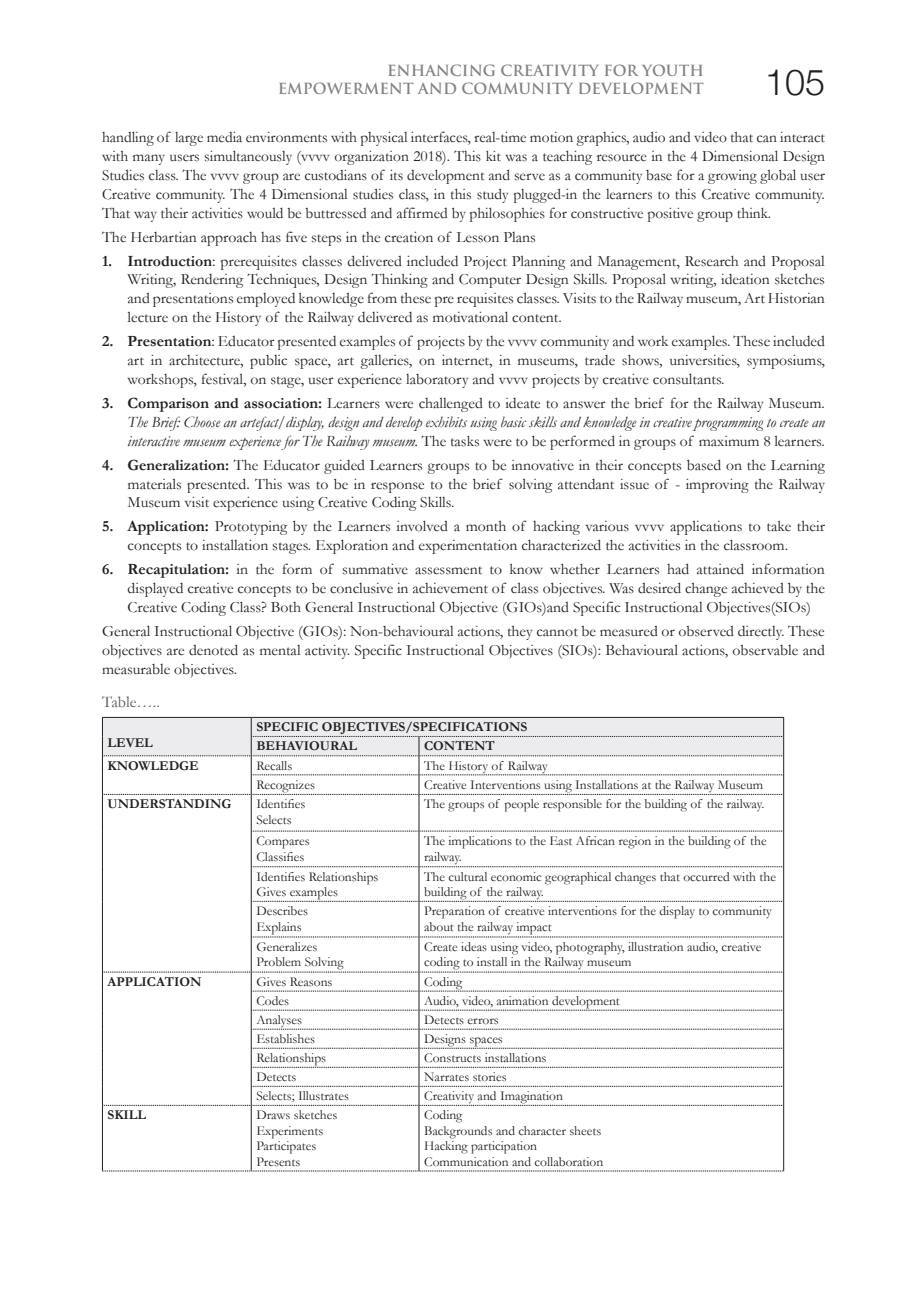
<style>
.page{position:relative;width:906px;height:1289px;background:#fff}
.page>*{position:absolute;margin:0;border:0;box-sizing:border-box;transform-origin:0 0}
.t1{font:300 36px "Helvetica Neue";color:#231f20}
.t2{font:16.2px "Garamond";color:#57585a}
.t3{font:15.75px/18.9px "Garamond";color:#231f20;text-align:justify}
.t4{font:italic 15.75px/18.9px "Garamond";color:#231f20;text-align:justify}
.t5{font:700 15px/18px "Trajan Pro";color:#808285;text-align:right}
.t6{font:13.5px/15.5px "Garamond";color:#231f20}
.t7{font:700 13.5px/19px "Garamond";color:#231f20}
.s1{font-weight:700}
.s2{font-weight:700;font-style:normal}
.s3{font-style:normal}
</style>
<div class="page">
<hr style="left:102px;top:794px;width:1px;height:37px;background:#231f20">
<hr style="left:102px;top:831px;width:1px;height:35px;background:#231f20">
<hr style="left:102px;top:866px;width:1px;height:35px;background:#231f20">
<hr style="left:102px;top:901px;width:1px;height:36px;background:#231f20">
<hr style="left:102px;top:937px;width:1px;height:35px;background:#231f20">
<hr style="left:783px;top:794px;width:1px;height:37px;background:#231f20">
<hr style="left:783px;top:831px;width:1px;height:35px;background:#231f20">
<hr style="left:783px;top:866px;width:1px;height:35px;background:#231f20">
<hr style="left:783px;top:901px;width:1px;height:36px;background:#231f20">
<hr style="left:783px;top:937px;width:1px;height:35px;background:#231f20">
<hr style="left:102px;top:1105px;width:1px;height:65px;background:#231f20">
<hr style="left:783px;top:1105px;width:1px;height:65px;background:#231f20">
<hr style="left:251px;top:794px;width:1px;height:37px;background:#231f20">
<hr style="left:419px;top:794px;width:1px;height:37px;background:#231f20">
<hr style="left:251px;top:831px;width:1px;height:35px;background:#231f20">
<hr style="left:419px;top:831px;width:1px;height:35px;background:#231f20">
<hr style="left:251px;top:866px;width:1px;height:35px;background:#231f20">
<hr style="left:419px;top:867px;width:1px;height:34px;background:#231f20">
<hr style="left:251px;top:901px;width:1px;height:36px;background:#231f20">
<hr style="left:419px;top:901px;width:1px;height:35px;background:#231f20">
<hr style="left:251px;top:937px;width:1px;height:34px;background:#231f20">
<hr style="left:419px;top:937px;width:1px;height:34px;background:#231f20">
<hr style="left:251px;top:1105px;width:1px;height:65px;background:#231f20">
<hr style="left:419px;top:1105px;width:1px;height:65px;background:#231f20">
<svg style="left:102px;top:717px;width:682px;height:78px"></svg>
<svg style="left:251px;top:830px;width:532px;height:1px"></svg>
<svg style="left:251px;top:866px;width:532px;height:1px"></svg>
<svg style="left:251px;top:901px;width:532px;height:1px"></svg>
<svg style="left:251px;top:936px;width:532px;height:1px"></svg>
<svg style="left:102px;top:971px;width:682px;height:135px"></svg>
<svg style="left:102px;top:1170px;width:682px;height:1px"></svg>
<p class="t5" style="left:278px;top:61px;width:427px">ENHANCING CREATIVITY FOR YOUTH<br>EMPOWERMENT AND COMMUNITY DEVELOPMENT</p>
<h1 class="t1" style="left:765px;top:61px;width:62px">105</h1>
<p class="t3" style="left:102px;top:128px;width:724px">handling of large media environments with physical interfaces, real-time motion graphics, audio and video that can interact with many users simultaneously (vvvv organization 2018). This kit was a teaching resource in the 4 Dimensional Design Studies class. The vvvv group are custodians of its development and serve as a community base for a growing global user Creative community. The 4 Dimensional studies class, in this study plugged-in the learners to this Creative community.<br>That way their activities would be buttressed and affirmed by philosophies for constructive positive group think.</p>
<p class="t3" style="left:102px;top:227px;width:435px">The Herbartian approach has five steps in the creation of Lesson Plans</p>
<p class="t3" style="left:128px;top:251px;width:699px;text-indent:-26px"><span class="s1">1. Introduction</span>: prerequisites classes delivered included Project Planning and Management, Research and Proposal Writing, Rendering Techniques, Design Thinking and Computer Design Skills. Proposal writing, ideation sketches and presentations employed knowledge from these pre requisites classes. Visits to the Railway museum, Art Historian lecture on the History of the Railway delivered as motivational content.</p>
<p class="t3" style="left:128px;top:331px;width:699px;text-indent:-26px"><span class="s1">2. Presentation</span>: Educator presented examples of projects by the vvvv community and work examples. These included art in architecture, public space, art galleries, on internet, in museums, trade shows, universities, symposiums, workshops, festival, on stage, user experience laboratory and vvvv projects by creative consultants.</p>
<p class="t4" style="left:128px;top:393px;width:699px;text-indent:-26px"><span class="s2">3. Comparison and association:</span> <span class="s3">Learners were challenged to ideate to answer the brief for the Railway Museum.<br></span>The Brief: Choose an artefact/display, design and develop exhibits using basic skills and knowledge in creative programming to create an interactive museum experience for The Railway museum. <span class="s3">The tasks were to be performed in groups of maximum 8 learners.</span></p>
<p class="t3" style="left:128px;top:455px;width:699px;text-indent:-26px"><span class="s1">4. Generalization:</span> The Educator guided Learners groups to be innovative in their concepts based on the Learning materials presented. This was to be in response to the brief solving attendant issue of - improving the Railway Museum visit experience using Creative Coding Skills.</p>
<p class="t3" style="left:128px;top:517px;width:699px;text-indent:-26px"><span class="s1">5. Application:</span> Prototyping by the Learners involved a month of hacking various vvvv applications to take their concepts to installation stages. Exploration and experimentation characterized the activities in the classroom.</p>
<p class="t3" style="left:128px;top:559px;width:699px;text-indent:-26px"><span class="s1">6. Recapitulation:</span> in the form of summative assessment to know whether Learners had attained information displayed creative concepts to be conclusive in achievement of class objectives. Was desired change achieved by the Creative Coding Class? Both General Instructional Objective (GIOs)and Specific Instructional Objectives(SIOs)</p>
<p class="t3" style="left:102px;top:621px;width:724px">General Instructional Objective (GIOs): Non-behavioural actions, they cannot be measured or observed directly. These objectives are denoted as mental activity. Specific Instructional Objectives (SIOs): Behavioural actions, observable and measurable objectives.</p>
<p class="t2" style="left:102px;top:692px;width:59px">Table…..</p>
<p class="t7" style="left:108px;top:732px;width:47px">LEVEL</p>
<p class="t7" style="left:256px;top:717px;width:272px">SPECIFIC OBJECTIVES/SPECIFICATIONS<br>BEHAVIOURAL</p>
<p class="t7" style="left:424px;top:736px;width:72px">CONTENT</p>
<p class="t7" style="left:108px;top:755px;width:93px">KNOWLEDGE</p>
<p class="t6" style="left:256px;top:757px;width:37px">Recalls</p>
<p class="t6" style="left:424px;top:757px;width:125px">The History of Railway</p>
<p class="t6" style="left:256px;top:776px;width:60px">Recognizes</p>
<p class="t6" style="left:424px;top:776px;width:341px">Creative Interventions using Installations at the Railway Museum</p>
<p class="t7" style="left:108px;top:794px;width:125px">UNDERSTANDING</p>
<p class="t6" style="left:256px;top:796px;width:50px">Identifies<br>Selects</p>
<p class="t6" style="left:424px;top:796px;width:342px">The groups of people responsible for the building of the railway.</p>
<p class="t6" style="left:256px;top:832px;width:55px">Compares<br>Classifies</p>
<p class="t6" style="left:424px;top:832px;width:344px">The implications to the East African region in the building of the railway.</p>
<p class="t6" style="left:256px;top:868px;width:124px">Identifies Relationships<br>Gives examples</p>
<p class="t6" style="left:424px;top:868px;width:353px">The cultural economic geographical changes that occurred with the building of the railway.</p>
<p class="t6" style="left:256px;top:903px;width:53px">Describes<br>Explains</p>
<p class="t6" style="left:424px;top:903px;width:349px">Preparation of creative interventions for the display to community about the railway impact</p>
<p class="t6" style="left:256px;top:938px;width:89px">Generalizes<br>Problem Solving</p>
<p class="t6" style="left:424px;top:938px;width:339px">Create ideas using video, photography, illustration audio, creative coding to install in the Railway museum</p>
<p class="t7" style="left:108px;top:972px;width:96px">APPLICATION</p>
<p class="t6" style="left:256px;top:973px;width:78px">Gives Reasons</p>
<p class="t6" style="left:424px;top:973px;width:40px">Coding</p>
<p class="t6" style="left:256px;top:992px;width:34px">Codes</p>
<p class="t6" style="left:424px;top:992px;width:197px">Audio, video, animation development</p>
<p class="t6" style="left:256px;top:1011px;width:47px">Analyses</p>
<p class="t6" style="left:424px;top:1011px;width:76px">Detects errors</p>
<p class="t6" style="left:256px;top:1031px;width:60px">Establishes</p>
<p class="t6" style="left:424px;top:1031px;width:80px">Designs spaces</p>
<p class="t6" style="left:256px;top:1050px;width:71px">Relationships</p>
<p class="t6" style="left:424px;top:1050px;width:124px">Constructs installations</p>
<p class="t6" style="left:256px;top:1069px;width:42px">Detects</p>
<p class="t6" style="left:424px;top:1069px;width:84px">Narrates stories</p>
<p class="t6" style="left:256px;top:1088px;width:94px">Selects; Illustrates</p>
<p class="t6" style="left:424px;top:1088px;width:140px">Creativity and Imagination</p>
<p class="t7" style="left:108px;top:1105px;width:40px">SKILL</p>
<p class="t6" style="left:256px;top:1107px;width:83px">Draws sketches<br>Experiments<br>Participates<br>Presents</p>
<p class="t6" style="left:424px;top:1107px;width:181px">Coding<br>Backgrounds and character sheets<br>Hacking participation<br>Communication and collaboration</p>
</div>
